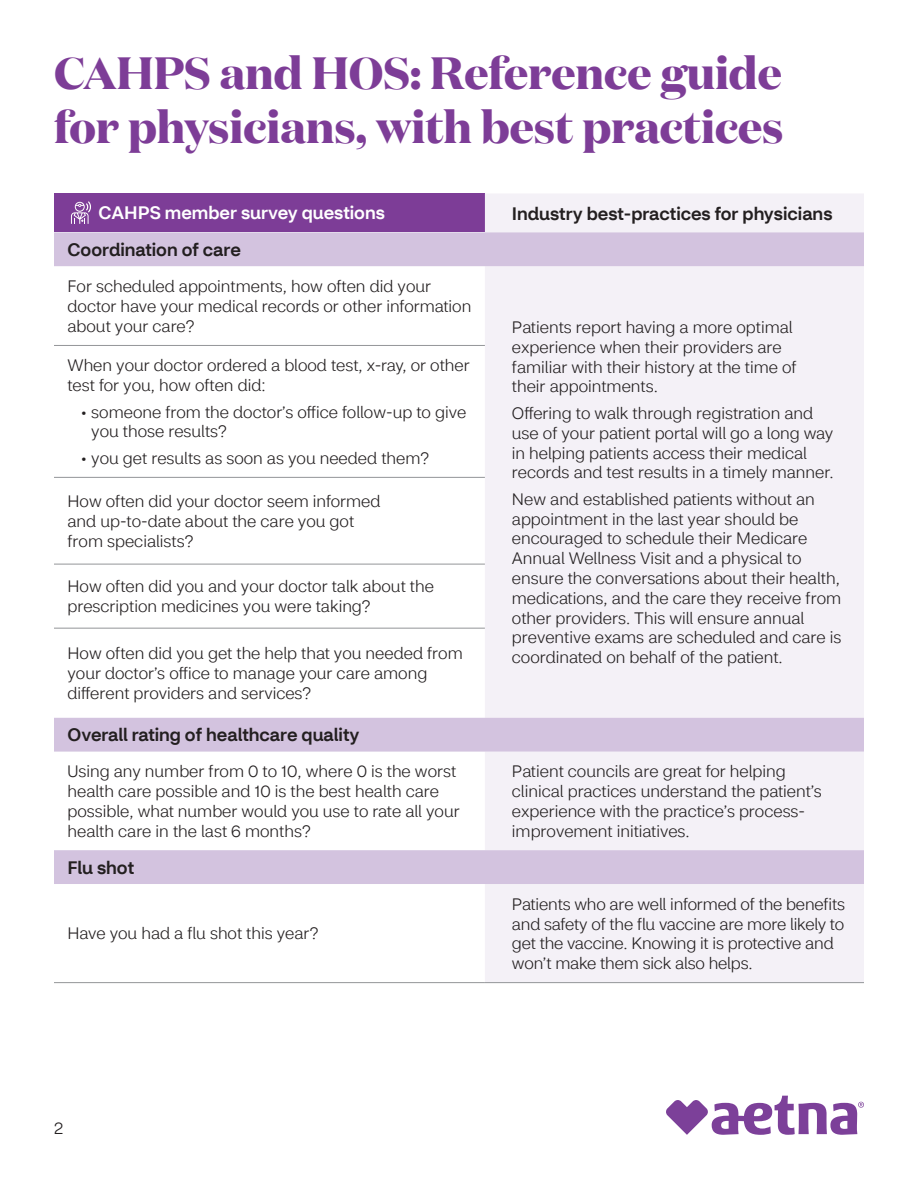
<style>
.page{position:relative;width:918px;height:1188px;background:#fff}
.page>*{position:absolute;margin:0;border:0;box-sizing:border-box;transform-origin:0 0}
.t1{font:700 45px/54px "Domaine Display";color:#7d3d97}
.t2{font:500 18px "CVS Health Sans";color:#231f20}
.t3{font:500 18px "CVS Health Sans";color:#fff}
.t4{font:300 16.5px/19.8px "CVS Health Sans";color:#231f20}
</style>
<div class="page">
<svg style="left:666px;top:1096px;width:198px;height:39px"></svg>
<div style="left:54px;top:194px;width:431px;height:38px;background:#7d3d97"></div>
<div style="left:485px;top:194px;width:379px;height:788px;background:#f4f1f7"></div>
<svg style="left:54px;top:232px;width:810px;height:652px"></svg>
<hr style="left:54px;top:345px;width:431px;height:1px;background:#939598">
<hr style="left:54px;top:477px;width:431px;height:1px;background:#939598">
<hr style="left:54px;top:564px;width:431px;height:1px;background:#939598">
<hr style="left:54px;top:628px;width:431px;height:1px;background:#939598">
<hr style="left:54px;top:982px;width:431px;height:1px;background:#939598">
<hr style="left:485px;top:982px;width:379px;height:1px;background:#939598">
<svg style="left:71px;top:201px;width:20px;height:23px"></svg>
<h1 class="t1" style="left:54px;top:44px;width:731px">CAHPS and HOS: Reference guide for physicians, with best practices</h1>
<p class="t3" style="left:98px;top:201px;width:288px">CAHPS member survey questions</p>
<p class="t2" style="left:512px;top:202px;width:322px">Industry best-practices for physicians</p>
<p class="t2" style="left:67px;top:238px;width:175px">Coordination of care</p>
<p class="t4" style="left:68px;top:277px;width:405px">For scheduled appointments, how often did your doctor have your medical records or other information about your care?</p>
<p class="t4" style="left:512px;top:317px;width:286px">Patients report having a more optimal experience when their providers are familiar with their history at the time of their appointments.</p>
<p class="t4" style="left:512px;top:403px;width:323px">Offering to walk through registration and use of your patient portal will go a long way in helping patients access their medical records and test results in a timely manner.</p>
<p class="t4" style="left:512px;top:489px;width:331px">New and established patients without an appointment in the last year should be encouraged to schedule their Medicare Annual Wellness Visit and a physical to ensure the conversations about their health, medications, and the care they receive from other providers. This will ensure annual preventive exams are scheduled and care is coordinated on behalf of the patient.</p>
<p class="t4" style="left:68px;top:356px;width:404px">When your doctor ordered a blood test, x-ray, or other test for you, how often did:</p>
<p class="t4" style="left:91px;top:402px;width:377px;text-indent:-10px">• someone from the doctor’s office follow-up to give you those results?</p>
<p class="t4" style="left:81px;top:448px;width:350px">• you get results as soon as you needed them?</p>
<p class="t4" style="left:68px;top:491px;width:315px">How often did your doctor seem informed and up-to-date about the care you got from specialists?</p>
<p class="t4" style="left:68px;top:577px;width:368px">How often did you and your doctor talk about the prescription medicines you were taking?</p>
<p class="t4" style="left:68px;top:644px;width:397px">How often did you get the help that you needed from your doctor’s office to manage your care among different providers and services?</p>
<p class="t2" style="left:68px;top:724px;width:293px">Overall rating of healthcare quality</p>
<p class="t4" style="left:68px;top:762px;width:394px">Using any number from 0 to 10, where 0 is the worst health care possible and 10 is the best health care possible, what number would you use to rate all your health care in the last 6 months?</p>
<p class="t4" style="left:512px;top:762px;width:312px">Patient councils are great for helping clinical practices understand the patient’s experience with the practice’s process&shy;improvement initiatives.</p>
<p class="t2" style="left:68px;top:856px;width:68px">Flu shot</p>
<p class="t4" style="left:68px;top:924px;width:253px">Have you had a flu shot this year?</p>
<p class="t4" style="left:54px;top:1118px;width:11px">2</p>
<p class="t4" style="left:512px;top:894px;width:335px">Patients who are well informed of the benefits and safety of the flu vaccine are more likely to get the vaccine. Knowing it is protective and won’t make them sick also helps.</p>
</div>
